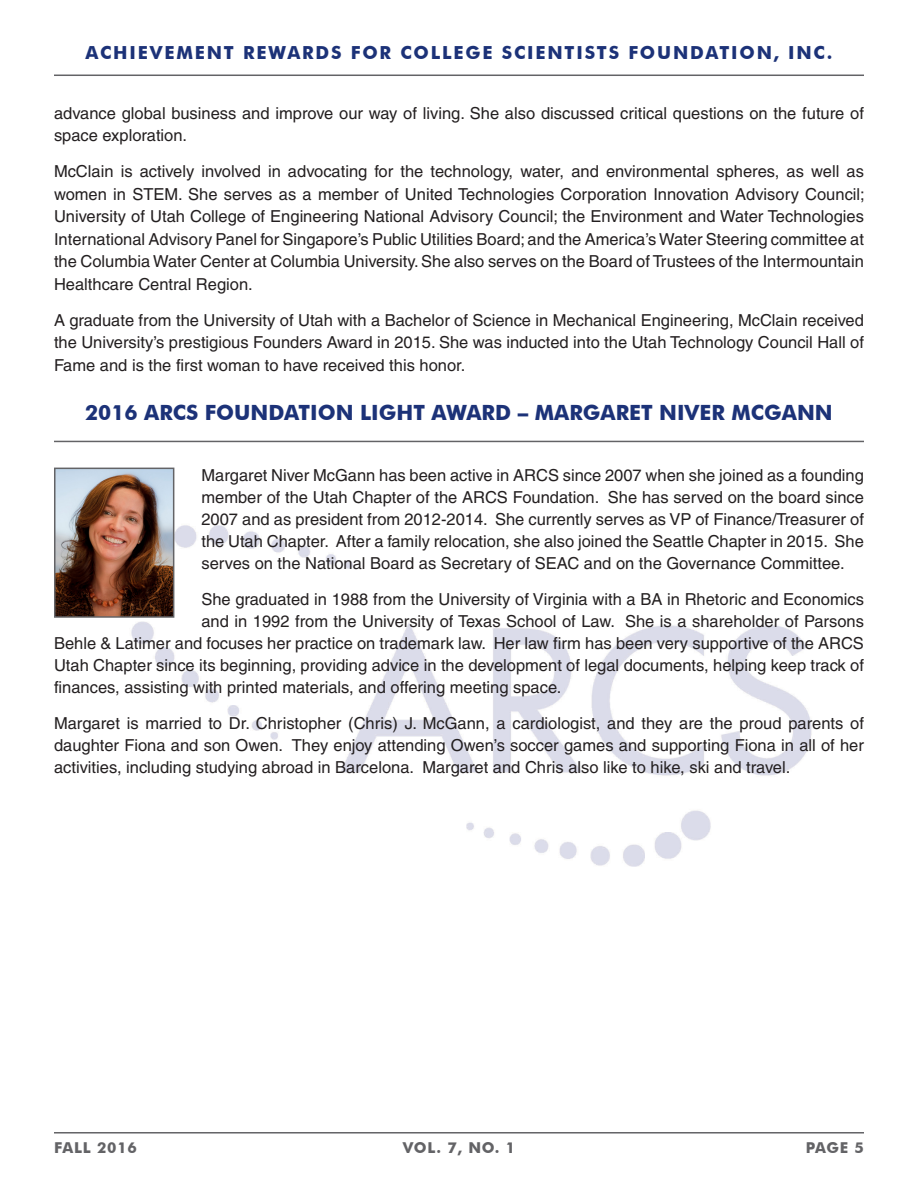
<style>
.page{position:relative;width:918px;height:1188px;background:#fff}
.page>*{position:absolute;margin:0;border:0;box-sizing:border-box;transform-origin:0 0}
.t1{font:700 21px "Futura BT";color:#1c3278}
.t2{font:700 18px "Futura BT";letter-spacing:.1em;color:#1c3278}
.t3{font:16.5px/22.5px "Helvetica CE";color:#231f20;text-align:justify}
.t4{font:700 15px "Futura BT";letter-spacing:.05em;color:#636366}
</style>
<div class="page">
<img style="left:131px;top:503px;width:681px;height:364px">
<hr style="left:54px;top:75px;width:810px;height:1px;background:#636366">
<hr style="left:54px;top:1132px;width:810px;height:2px;background:#636366">
<img style="left:57px;top:471px;width:114px;height:144px">
<div style="left:54px;top:468px;width:120px;height:150px;border:2px solid #636366"></div>
<hr style="left:54px;top:441px;width:810px;height:1px;background:#636366">
<p class="t2" style="left:86px;top:42px;width:748px">ACHIEVEMENT REWARDS FOR COLLEGE SCIENTISTS FOUNDATION, INC.</p>
<p class="t3" style="left:54px;top:102px;width:811px">advance global business and improve our way of living. She also discussed critical questions on the future of space exploration.</p>
<p class="t3" style="left:54px;top:160px;width:812px">McClain is actively involved in advocating for the technology, water, and environmental spheres, as well as women in STEM. She serves as a member of United Technologies Corporation Innovation Advisory Council; University of Utah College of Engineering National Advisory Council; the Environment and Water Technologies International Advisory Panel for Singapore’s Public Utilities Board; and the America’s Water Steering committee at the Columbia Water Center at Columbia University. She also serves on the Board of Trustees of the Intermountain Healthcare Central Region.</p>
<p class="t3" style="left:54px;top:309px;width:812px">A graduate from the University of Utah with a Bachelor of Science in Mechanical Engineering, McClain received the University’s prestigious Founders Award in 2015. She was inducted into the Utah Technology Council Hall of Fame and is the first woman to have received this honor.</p>
<p class="t1" style="left:85px;top:400px;width:749px">2016 ARCS FOUNDATION LIGHT AWARD – MARGARET NIVER MCGANN</p>
<p class="t3" style="left:201px;top:464px;width:664px">Margaret Niver McGann has been active in ARCS since 2007 when she joined as a founding member of the Utah Chapter of the ARCS Foundation. She has served on the board since 2007 and as president from 2012-2014. She currently serves as VP of Finance/Treasurer of the Utah Chapter. After a family relocation, she also joined the Seattle Chapter in 2015. She serves on the National Board as Secretary of SEAC and on the Governance Committee.</p>
<p class="t3" style="left:201px;top:588px;width:664px">She graduated in 1988 from the University of Virginia with a BA in Rhetoric and Economics</p>
<p class="t3" style="left:201px;top:610px;width:664px">and in 1992 from the University of Texas School of Law. She is a shareholder of Parsons</p>
<p class="t3" style="left:54px;top:632px;width:811px">Behle &amp; Latimer and focuses her practice on trademark law. Her law firm has been very supportive of the ARCS</p>
<p class="t3" style="left:54px;top:654px;width:812px">Utah Chapter since its beginning, providing advice in the development of legal documents, helping keep track of</p>
<p class="t3" style="left:54px;top:676px;width:509px">finances, assisting with printed materials, and offering meeting space.</p>
<p class="t3" style="left:54px;top:712px;width:811px">Margaret is married to Dr. Christopher (Chris) J. McGann, a cardiologist, and they are the proud parents of daughter Fiona and son Owen. They enjoy attending Owen’s soccer games and supporting Fiona in all of her activities, including studying abroad in Barcelona. Margaret and Chris also like to hike, ski and travel.</p>
<p class="t4" style="left:54px;top:1139px;width:84px">FALL 2016</p>
<p class="t4" style="left:403px;top:1139px;width:114px">VOL. 7, NO. 1</p>
<p class="t4" style="left:806px;top:1139px;width:60px">PAGE 5</p>
</div>
